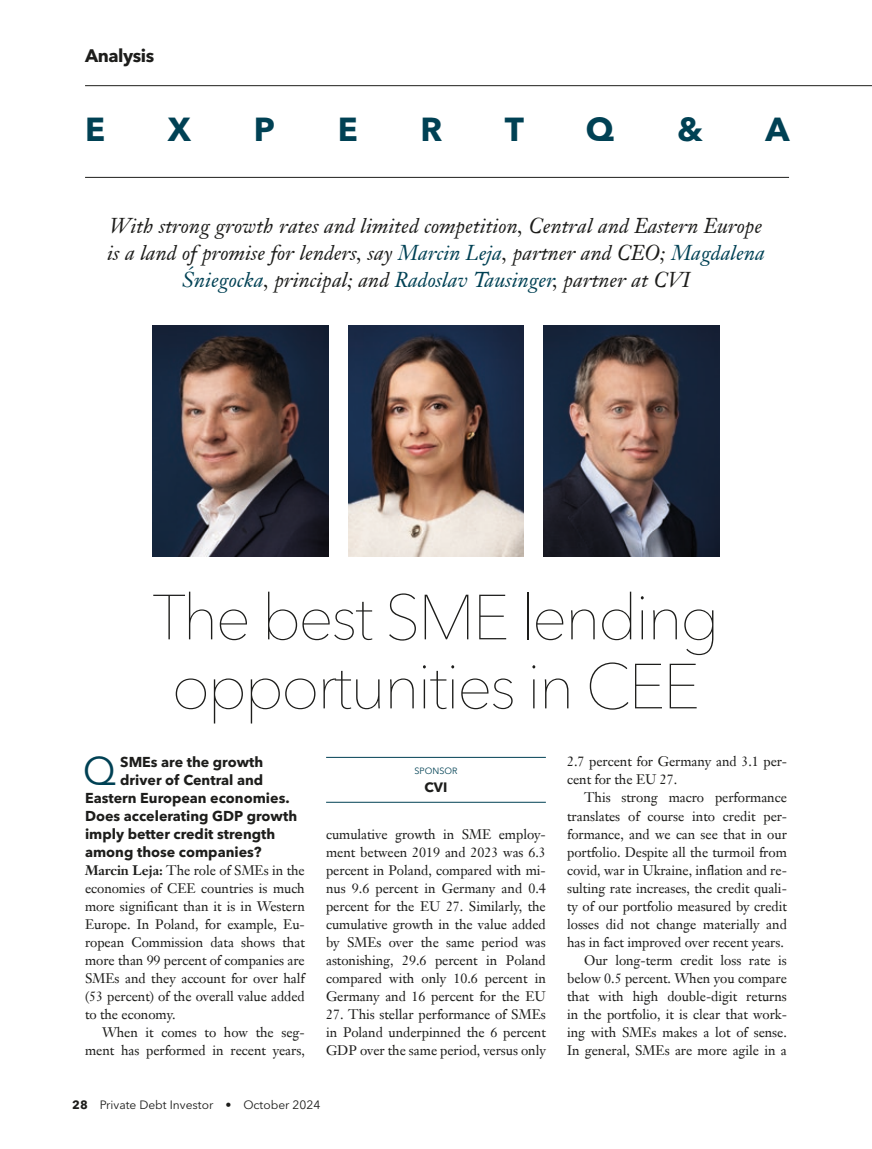
<style>
.page{position:relative;width:872px;height:1149px;background:#fff}
.page>*{position:absolute;margin:0;border:0;box-sizing:border-box;transform-origin:0 0}
.t1{font:200 63px/69px "Avenir Next LT Pro";letter-spacing:-.04em;color:#1d1d1b;text-align:center}
.t2{font:39.6px "Avenir Next LT Pro";color:#004154}
.t3{font:700 33px "Avenir Next LT Pro";color:#004154}
.t4{font:italic 21px/27px "Janson Text LT Pro";letter-spacing:.005em;color:#1d1d1b;text-align:center}
.t5{font:700 18px "Avenir Next LT Pro";letter-spacing:-.025em;color:#1d1d1b}
.t6{font:700 14.25px "Avenir Next LT Pro";color:#1d1d1b}
.t7{font:13.5px/18px "Janson Text LT Pro";letter-spacing:-.005em;color:#1d1d1b;text-align:justify}
.t8{font:700 13.5px "Avenir Next LT Pro";color:#1d1d1b}
.t9{font:12px "Avenir Next LT Pro";color:#1d1d1b}
.t10{font:9px "Avenir Next LT Pro";color:#004154}
.s1{color:#004154}
.s2{font-weight:700}
</style>
<div class="page">
<hr style="left:85px;top:177px;width:704px;height:1px;background:#1d1d1b">
<hr style="left:85px;top:85px;width:787px;height:1px;background:#1d1d1b">
<hr style="left:326px;top:756px;width:220px;height:1px;background:#004154">
<hr style="left:326px;top:801px;width:220px;height:1px;background:#004154">
<img style="left:348px;top:325px;width:176px;height:231px">
<img style="left:153px;top:325px;width:175px;height:231px">
<img style="left:543px;top:325px;width:176px;height:231px">
<h3 class="t5" style="left:85px;top:45px;width:71px">Analysis</h3>
<h3 class="t3" style="left:85px;top:109px;width:22px">E</h3>
<h3 class="t3" style="left:168px;top:109px;width:25px">X</h3>
<h3 class="t3" style="left:254px;top:109px;width:23px">P</h3>
<h3 class="t3" style="left:338px;top:109px;width:22px">E</h3>
<h3 class="t3" style="left:420px;top:109px;width:23px">R</h3>
<h3 class="t3" style="left:505px;top:109px;width:21px">T</h3>
<h3 class="t3" style="left:586px;top:109px;width:30px">Q</h3>
<h3 class="t3" style="left:677px;top:109px;width:27px">&amp;</h3>
<h3 class="t3" style="left:765px;top:109px;width:26px">A</h3>
<h3 class="t4" style="left:107px;top:212px;width:659px">With strong growth rates and limited competition, Central and Eastern Europe is a land of promise for lenders, say <span class="s1">Marcin Leja</span>, partner and CEO; <span class="s1">Magdalena<br>Śniegocka</span>, principal; and <span class="s1">Radoslav Tausinger</span>, partner at CVI</h3>
<h1 class="t1" style="left:152px;top:582px;width:569px">The best SME lending opportunities in CEE</h1>
<h2 class="t2" style="left:83px;top:746px;width:35px">Q</h2>
<p class="t6" style="left:120px;top:752px;width:144px">SMEs are the growth</p>
<p class="t6" style="left:120px;top:770px;width:144px">driver of Central and</p>
<p class="t6" style="left:85px;top:788px;width:206px">Eastern European economies.</p>
<p class="t6" style="left:85px;top:806px;width:213px">Does accelerating GDP growth</p>
<p class="t6" style="left:85px;top:824px;width:192px">imply better credit strength</p>
<p class="t6" style="left:85px;top:842px;width:178px">among those companies?</p>
<p class="t7" style="left:85px;top:860px;width:221px"><span class="s2">Marcin Leja:</span> The role of SMEs in the economies of CEE countries is much more significant than it is in Western Europe. In Poland, for example, Eu&shy;ropean Commission data shows that more than 99 percent of companies are SMEs and they account for over half (53 percent) of the overall value added to the economy.</p>
<p class="t7" style="left:85px;top:1022px;width:221px;text-align:right">When it comes to how the seg&shy;ment has performed in recent years,</p>
<p class="t10" style="left:414px;top:765px;width:44px">SPONSOR</p>
<p class="t8" style="left:424px;top:778px;width:24px">CVI</p>
<p class="t7" style="left:326px;top:824px;width:221px">cumulative growth in SME employ&shy;ment between 2019 and 2023 was 6.3 percent in Poland, compared with mi&shy;nus 9.6 percent in Germany and 0.4 percent for the EU 27. Similarly, the cumulative growth in the value added by SMEs over the same period was astonishing, 29.6 percent in Poland compared with only 10.6 percent in Germany and 16 percent for the EU</p>
<p class="t7" style="left:326px;top:1004px;width:221px">27. This stellar performance of SMEs in Poland underpinned the 6 percent GDP over the same period, versus only</p>
<p class="t9" style="left:72px;top:1097px;width:250px"><span class="s2">28</span> Private Debt Investor • October 2024</p>
<p class="t7" style="left:567px;top:752px;width:221px">2.7 percent for Germany and 3.1 per&shy;cent for the EU 27.</p>
<p class="t7" style="left:567px;top:788px;width:221px;text-align:right">This strong macro performance translates of course into credit per&shy;formance, and we can see that in our portfolio. Despite all the turmoil from covid, war in Ukraine, inflation and re&shy;sulting rate increases, the credit quali&shy;ty of our portfolio measured by credit losses did not change materially and has in fact improved over recent years.<br>Our long-term credit loss rate is below 0.5 percent. When you compare that with high double-digit returns in the portfolio, it is clear that work&shy;ing with SMEs makes a lot of sense.<br>In general, SMEs are more agile in a</p>
</div>
